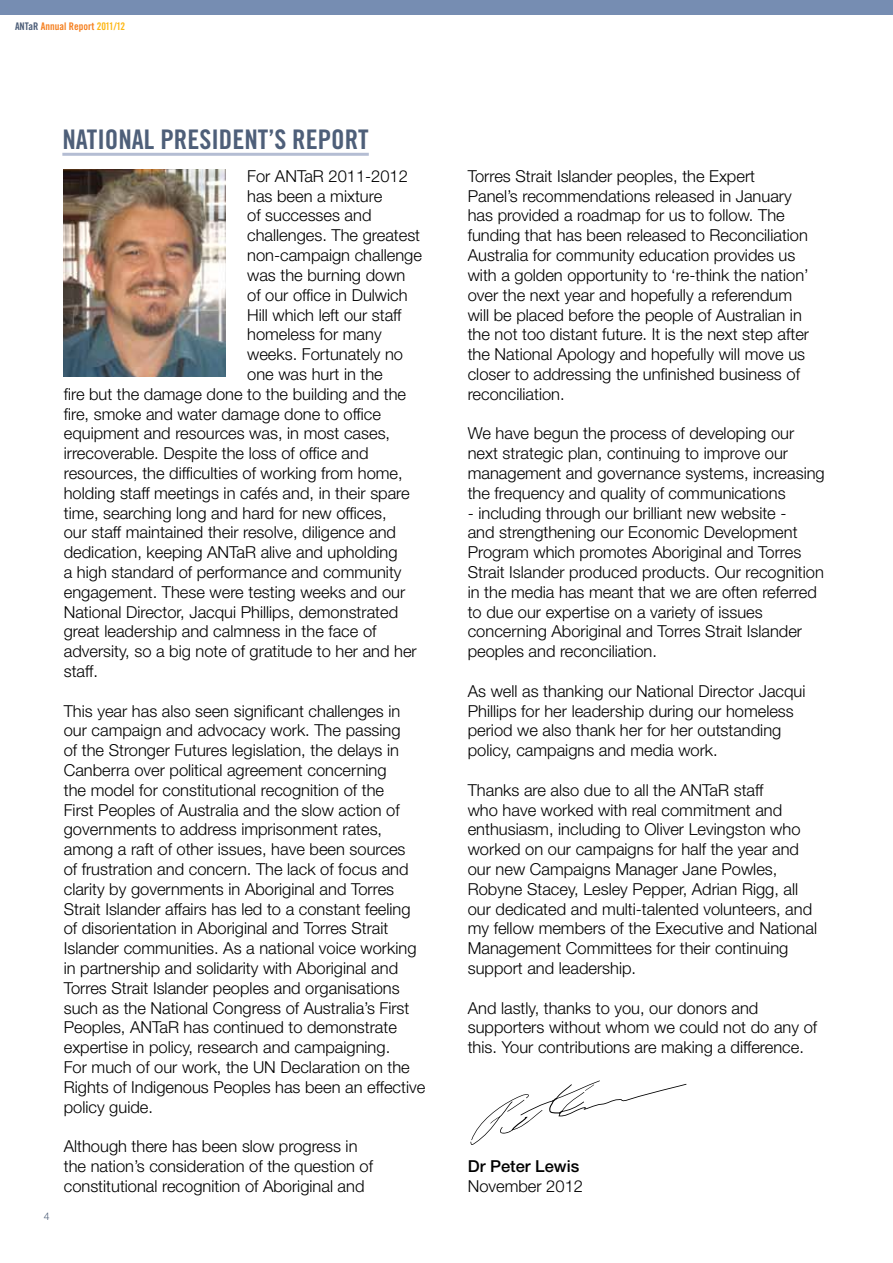
<style>
.page{position:relative;width:893px;height:1263px;background:#fff}
.page>*{position:absolute;margin:0;border:0;box-sizing:border-box;transform-origin:0 0}
.t1{font:27px "Trade Gothic LT Std Bd Cn 20";color:#4e5f79}
.t2{font:300 16.5px/19.8px "Helvetica Neue LT Std";color:#000}
.t3{font:500 16.5px "Helvetica Neue LT Std";color:#000}
.t4{font:10.5px "Trade Gothic LT Std Bd Cn 20";color:#f58020}
.t5{font:300 10.5px "Helvetica Neue LT Std";color:#4e5f79}
.s1{color:#4e5f79}
.s2{color:#fdb714}
</style>
<div class="page">
<div style="left:0;top:0;width:893px;height:15px;background:#768db2"></div>
<img style="left:64px;top:170px;width:162px;height:207px">
<svg style="left:470px;top:1080px;width:216px;height:65px"></svg>
<hr style="left:62px;top:153px;width:307px;height:3px;background:#b4bdd3">
<p class="t4" style="left:15px;top:20px;width:112px"><span class="s1">ANTaR</span> Annual Report <span class="s2">2011/12</span></p>
<p class="t5" style="left:44px;top:1210px;width:7px">4</p>
<h1 class="t1" style="left:62px;top:122px;width:282px">NATIONAL PRESIDENT’S REPORT</h1>
<p class="t2" style="left:247px;top:166px;width:162px">For ANTaR 2011-2012</p>
<p class="t2" style="left:247px;top:186px;width:137px">has been a mixture</p>
<p class="t2" style="left:247px;top:205px;width:126px">of successes and</p>
<p class="t2" style="left:247px;top:225px;width:175px">challenges. The greatest</p>
<p class="t2" style="left:247px;top:245px;width:176px">non-campaign challenge</p>
<p class="t2" style="left:247px;top:265px;width:160px">was the burning down</p>
<p class="t2" style="left:247px;top:285px;width:162px">of our office in Dulwich</p>
<p class="t2" style="left:247px;top:304px;width:156px">Hill which left our staff</p>
<p class="t2" style="left:247px;top:324px;width:136px">homeless for many</p>
<p class="t2" style="left:247px;top:344px;width:157px">weeks. Fortunately no</p>
<p class="t2" style="left:247px;top:364px;width:137px">one was hurt in the</p>
<p class="t2" style="left:64px;top:384px;width:344px">fire but the damage done to the building and the</p>
<p class="t2" style="left:64px;top:403px;width:319px">fire, smoke and water damage done to office</p>
<p class="t2" style="left:64px;top:423px;width:328px">equipment and resources was, in most cases,</p>
<p class="t2" style="left:64px;top:443px;width:306px">irrecoverable. Despite the loss of office and</p>
<p class="t2" style="left:64px;top:463px;width:340px">resources, the difficulties of working from home,</p>
<p class="t2" style="left:64px;top:483px;width:347px">holding staff meetings in cafés and, in their spare</p>
<p class="t2" style="left:64px;top:502px;width:324px">time, searching long and hard for new offices,</p>
<p class="t2" style="left:64px;top:522px;width:334px">our staff maintained their resolve, diligence and</p>
<p class="t2" style="left:64px;top:542px;width:335px">dedication, keeping ANTaR alive and upholding</p>
<p class="t2" style="left:64px;top:562px;width:339px">a high standard of performance and community</p>
<p class="t2" style="left:64px;top:582px;width:343px">engagement. These were testing weeks and our</p>
<p class="t2" style="left:64px;top:601px;width:336px">National Director, Jacqui Phillips, demonstrated</p>
<p class="t2" style="left:64px;top:621px;width:314px">great leadership and calmness in the face of</p>
<p class="t2" style="left:64px;top:641px;width:355px">adversity, so a big note of gratitude to her and her</p>
<p class="t2" style="left:64px;top:661px;width:36px">staff.</p>
<p class="t2" style="left:64px;top:700px;width:363px">This year has also seen significant challenges in our campaign and advocacy work. The passing<br>of the Stronger Futures legislation, the delays in Canberra over political agreement concerning<br>the model for constitutional recognition of the<br>First Peoples of Australia and the slow action of governments to address imprisonment rates, among a raft of other issues, have been sources<br>of frustration and concern. The lack of focus and clarity by governments in Aboriginal and Torres Strait Islander affairs has led to a constant feeling of disorientation in Aboriginal and Torres Strait Islander communities. As a national voice working in partnership and solidarity with Aboriginal and Torres Strait Islander peoples and organisations such as the National Congress of Australia’s First Peoples, ANTaR has continued to demonstrate expertise in policy, research and campaigning.<br>For much of our work, the UN Declaration on the Rights of Indigenous Peoples has been an effective policy guide.</p>
<p class="t2" style="left:64px;top:1136px;width:311px">Although there has been slow progress in the nation’s consideration of the question of constitutional recognition of Aboriginal and</p>
<p class="t2" style="left:468px;top:166px;width:343px">Torres Strait Islander peoples, the Expert Panel’s recommendations released in January has provided a roadmap for us to follow. The funding that has been released to Reconciliation Australia for community education provides us with a golden opportunity to ‘re-think the nation’ over the next year and hopefully a referendum will be placed before the people of Australian in the not too distant future. It is the next step after the National Apology and hopefully will move us closer to addressing the unfinished business of reconciliation.</p>
<p class="t2" style="left:468px;top:423px;width:358px">We have begun the process of developing our next strategic plan, continuing to improve our management and governance systems, increasing the frequency and quality of communications</p>
<p class="t2" style="left:468px;top:502px;width:358px">- including through our brilliant new website -<br>and strengthening our Economic Development Program which promotes Aboriginal and Torres Strait Islander produced products. Our recognition in the media has meant that we are often referred to due our expertise on a variety of issues concerning Aboriginal and Torres Strait Islander peoples and reconciliation.</p>
<p class="t2" style="left:468px;top:681px;width:339px">As well as thanking our National Director Jacqui Phillips for her leadership during our homeless period we also thank her for her outstanding policy, campaigns and media work.</p>
<p class="t2" style="left:468px;top:780px;width:351px">Thanks are also due to all the ANTaR staff<br>who have worked with real commitment and enthusiasm, including to Oliver Levingston who worked on our campaigns for half the year and our new Campaigns Manager Jane Powles, Robyne Stacey, Lesley Pepper, Adrian Rigg, all our dedicated and multi-talented volunteers, and my fellow members of the Executive and National Management Committees for their continuing support and leadership.</p>
<p class="t2" style="left:468px;top:997px;width:351px">And lastly, thanks to you, our donors and supporters without whom we could not do any of this. Your contributions are making a difference.</p>
<p class="t3" style="left:468px;top:1156px;width:113px">Dr Peter Lewis</p>
<p class="t2" style="left:468px;top:1176px;width:117px">November 2012</p>
</div>
